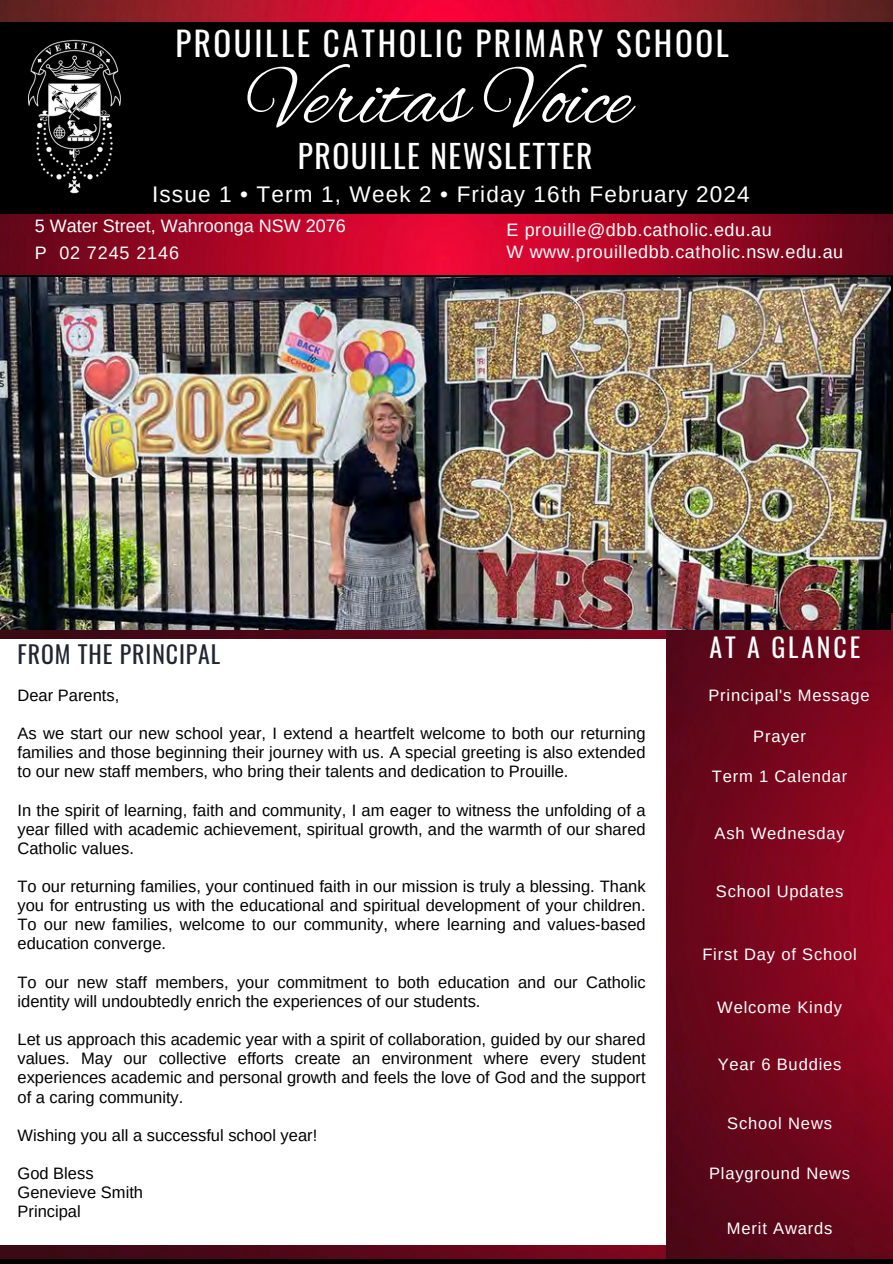
<style>
.page{position:relative;width:893px;height:1264px;background:#fff}
.page>*{position:absolute;margin:0;border:0;box-sizing:border-box;transform-origin:0 0}
.t1{font:83.4px "Alex Brush";color:#fff}
.t2{font:33px "Oswald";letter-spacing:.08em;color:#fff}
.t3{font:31.5px "Oswald";letter-spacing:.05em;color:#fff}
.t4{font:25.95px "Oswald";letter-spacing:.105em;color:#fff}
.t5{font:23.85px "Oswald";letter-spacing:.04em;color:#222630}
.t6{font:22.65px "Arimo";letter-spacing:.05em;color:#fff}
.t7{font:18px "Arimo";letter-spacing:.03em;color:#fff}
.t8{font:18px "Arimo";color:#fff}
.t9{font:18px "Arimo";letter-spacing:.05em;color:#fff}
.t10{font:16.5px/19.2px "Arimo";color:#000;text-align:justify}
.t11{font:16.5px "Arimo";letter-spacing:.05em;color:#fff}
</style>
<div class="page">
<img style="left:0;top:214px;width:892px;height:61px">
<div style="left:0;top:14px;width:892px;height:200px;background:#000"></div>
<img style="left:0;top:1245px;width:666px;height:13px">
<img style="left:0;top:629px;width:666px;height:9px">
<img style="left:666px;top:614px;width:226px;height:644px">
<div style="left:0;top:1258px;width:892px;height:5px;background:#000"></div>
<img style="left:28px;top:39px;width:93px;height:155px">
<img style="left:0;top:0;width:892px;height:21px">
<img style="left:0;top:277px;width:890px;height:352px">
<h3 class="t2" style="left:175px;top:17px;width:555px">PROUILLE CATHOLIC PRIMARY SCHOOL</h3>
<h3 class="t1" style="left:249px;top:53px;width:383px">Veritas Voice</h3>
<p class="t3" style="left:298px;top:131px;width:296px">PROUILLE NEWSLETTER</p>
<p class="t6" style="left:152px;top:181px;width:599px">Issue 1 • Term 1, Week 2 • Friday 16th February 2024</p>
<h4 class="t8" style="left:35px;top:216px;width:312px">5 Water Street, Wahroonga NSW 2076</h4>
<p class="t7" style="left:506px;top:219px;width:266px">E prouille@dbb.catholic.edu.au</p>
<p class="t9" style="left:35px;top:242px;width:146px">P 02 7245 2146</p>
<p class="t7" style="left:506px;top:242px;width:338px">W www.prouilledbb.catholic.nsw.edu.au</p>
<p class="t5" style="left:18px;top:636px;width:204px">FROM THE PRINCIPAL</p>
<p class="t10" style="left:18px;top:685px;width:103px">Dear Parents,</p>
<p class="t10" style="left:18px;top:723px;width:629px">As we start our new school year, I extend a heartfelt welcome to both our returning families and those beginning their journey with us. A special greeting is also extended to our new staff members, who bring their talents and dedication to Prouille.</p>
<p class="t10" style="left:18px;top:800px;width:629px">In the spirit of learning, faith and community, I am eager to witness the unfolding of a year filled with academic achievement, spiritual growth, and the warmth of our shared Catholic values.</p>
<p class="t10" style="left:18px;top:876px;width:629px">To our returning families, your continued faith in our mission is truly a blessing. Thank you for entrusting us with the educational and spiritual development of your children.<br>To our new families, welcome to our community, where learning and values-based education converge.</p>
<p class="t10" style="left:18px;top:972px;width:629px">To our new staff members, your commitment to both education and our Catholic identity will undoubtedly enrich the experiences of our students.</p>
<p class="t10" style="left:18px;top:1029px;width:629px">Let us approach this academic year with a spirit of collaboration, guided by our shared values. May our collective efforts create an environment where every student experiences academic and personal growth and feels the love of God and the support of a caring community.</p>
<p class="t10" style="left:18px;top:1125px;width:301px">Wishing you all a successful school year!</p>
<p class="t10" style="left:18px;top:1163px;width:78px">God Bless</p>
<p class="t10" style="left:18px;top:1182px;width:127px">Genevieve Smith</p>
<p class="t10" style="left:18px;top:1201px;width:65px">Principal</p>
<p class="t4" style="left:709px;top:626px;width:152px">AT A GLANCE</p>
<h5 class="t11" style="left:708px;top:686px;width:163px">Principal's Message</h5>
<p class="t11" style="left:753px;top:727px;width:54px">Prayer</p>
<p class="t11" style="left:711px;top:767px;width:137px">Term 1 Calendar</p>
<p class="t11" style="left:714px;top:824px;width:132px">Ash Wednesday</p>
<p class="t11" style="left:715px;top:881px;width:129px">School Updates</p>
<p class="t11" style="left:702px;top:944px;width:156px">First Day of School</p>
<p class="t11" style="left:717px;top:997px;width:126px">Welcome Kindy</p>
<p class="t11" style="left:717px;top:1055px;width:125px">Year 6 Buddies</p>
<p class="t11" style="left:727px;top:1114px;width:106px">School News</p>
<p class="t11" style="left:709px;top:1163px;width:143px">Playground News</p>
<p class="t11" style="left:726px;top:1218px;width:107px">Merit Awards</p>
</div>
